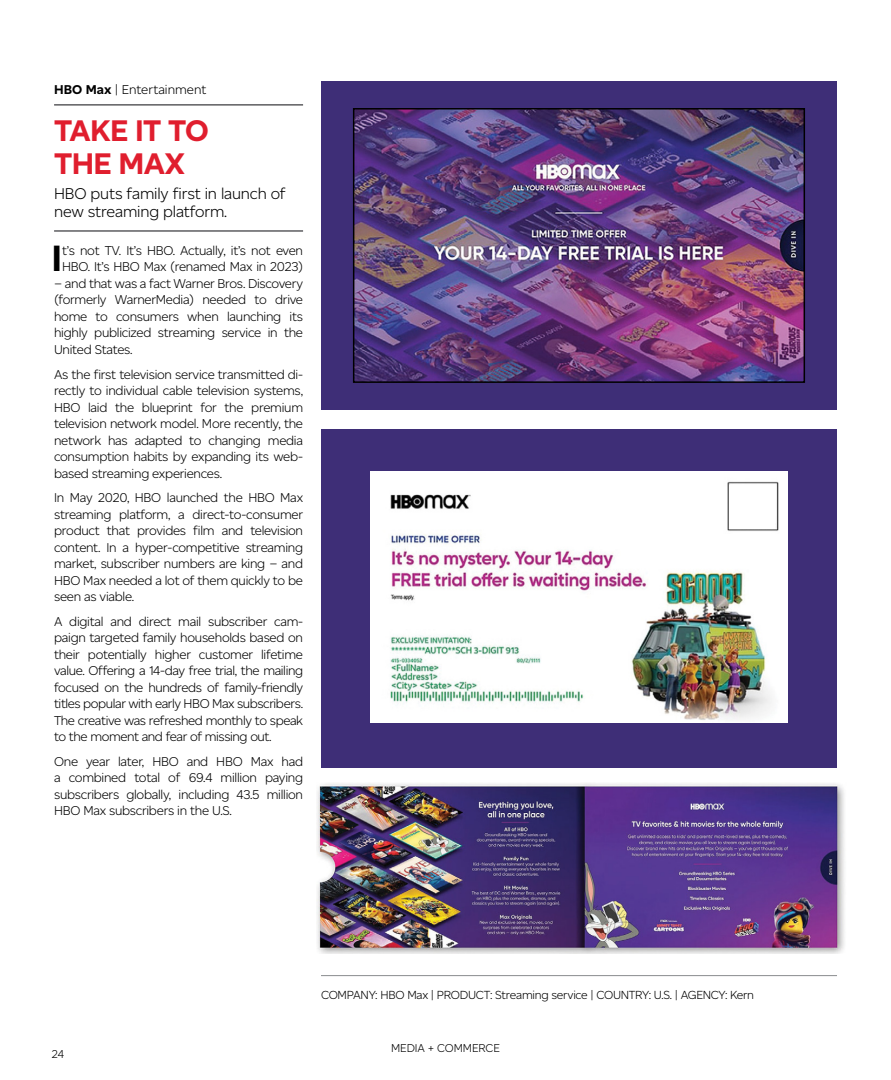
<style>
.page{position:relative;width:891px;height:1080px;background:#fff}
.page>*{position:absolute;margin:0;border:0;box-sizing:border-box;transform-origin:0 0}
.First_Paragraph_DROP_CAPS{font:700 38.7px "Canadiana Text";color:#000}
.Case_Study_Headline{font:700 31.5px/33px "Canadiana Text";letter-spacing:-.02em;color:#e01e2e}
.Case_Study_Subhead{font:300 16.5px/18px "Canadiana Text";letter-spacing:-.01em;color:#000}
.Case_Study_Body_Text{font:300 13.5px/16.5px "Canadiana Text";letter-spacing:-.02em;color:#000;text-align:justify}
.First_Paragraph_DROP_CAPS-2{font:300 13.5px/16.5px "Canadiana Text";letter-spacing:-.02em;color:#000}
.Case_Study_Title{font:300 13.5px "Canadiana Text";color:#000}
.Case_Study_Credits{font:300 12.3px "Canadiana Text";letter-spacing:-.02em;color:#000}
.t1{font:300 12px "Canadiana Text";color:#000}
.s1{font-weight:700}
</style>
<div class="page">
<div style="left:321px;top:81px;width:516px;height:329px;background:#3e2e77"></div>
<img style="left:356px;top:111px;width:446px;height:269px">
<div style="left:353px;top:108px;width:452px;height:275px;border:2px solid #000"></div>
<div style="left:321px;top:429px;width:516px;height:339px;background:#3e2e77"></div>
<img style="left:371px;top:471px;width:416px;height:252px">
<div style="left:729px;top:485px;width:45px;height:43px;background:#fff"></div>
<img style="left:316px;top:783px;width:529px;height:170px">
<hr style="left:321px;top:975px;width:516px;height:1px;background:#8a8c8e">
<hr style="left:54px;top:104px;width:249px;height:2px;background:#5d5d60">
<hr style="left:54px;top:230px;width:249px;height:2px;background:#5d5d60">
<p class="Case_Study_Title" style="left:54px;top:82px;width:154px"><span class="s1">HBO Max</span> | Entertainment</p>
<h1 class="Case_Study_Headline" style="left:54px;top:114px;width:156px">TAKE IT TO<br>THE MAX</h1>
<h2 class="Case_Study_Subhead" style="left:54px;top:184px;width:233px">HBO puts family first in launch of new streaming platform.</h2>
<p class="First_Paragraph_DROP_CAPS" style="left:51px;top:236px;width:12px">I</p>
<p class="First_Paragraph_DROP_CAPS-2" style="left:62px;top:242px;width:242px">t’s not TV. It’s HBO. Actually, it’s not even<br>HBO. It’s HBO Max (renamed Max in 2023)</p>
<p class="First_Paragraph_DROP_CAPS-2" style="left:54px;top:275px;width:251px;text-align:justify">– and that was a fact Warner Bros. Discovery (formerly WarnerMedia) needed to drive home to consumers when launching its highly publicized streaming service in the United States.</p>
<p class="Case_Study_Body_Text" style="left:54px;top:366px;width:251px">As the first television service transmitted di&shy;rectly to individual cable television systems, HBO laid the blueprint for the premium television network model. More recently, the network has adapted to changing media consumption habits by expanding its web&shy;based streaming experiences.</p>
<p class="Case_Study_Body_Text" style="left:54px;top:489px;width:251px">In May 2020, HBO launched the HBO Max streaming platform, a direct-to-consumer product that provides film and television content. In a hyper-competitive streaming market, subscriber numbers are king – and HBO Max needed a lot of them quickly to be seen as viable.</p>
<p class="Case_Study_Body_Text" style="left:54px;top:613px;width:251px">A digital and direct mail subscriber cam&shy;paign targeted family households based on their potentially higher customer lifetime value. Offering a 14-day free trial, the mailing focused on the hundreds of family-friendly titles popular with early HBO Max subscribers.<br>The creative was refreshed monthly to speak to the moment and fear of missing out.</p>
<p class="Case_Study_Body_Text" style="left:54px;top:753px;width:251px">One year later, HBO and HBO Max had a combined total of 69.4 million paying subscribers globally, including 43.5 million HBO Max subscribers in the U.S.</p>
<p class="t1" style="left:52px;top:1047px;width:14px">24</p>
<p class="Case_Study_Credits" style="left:321px;top:988px;width:435px">COMPANY: HBO Max | PRODUCT: Streaming service | COUNTRY: U.S. | AGENCY: Kern</p>
<p class="t1" style="left:391px;top:1041px;width:110px">MEDIA + COMMERCE</p>
</div>
